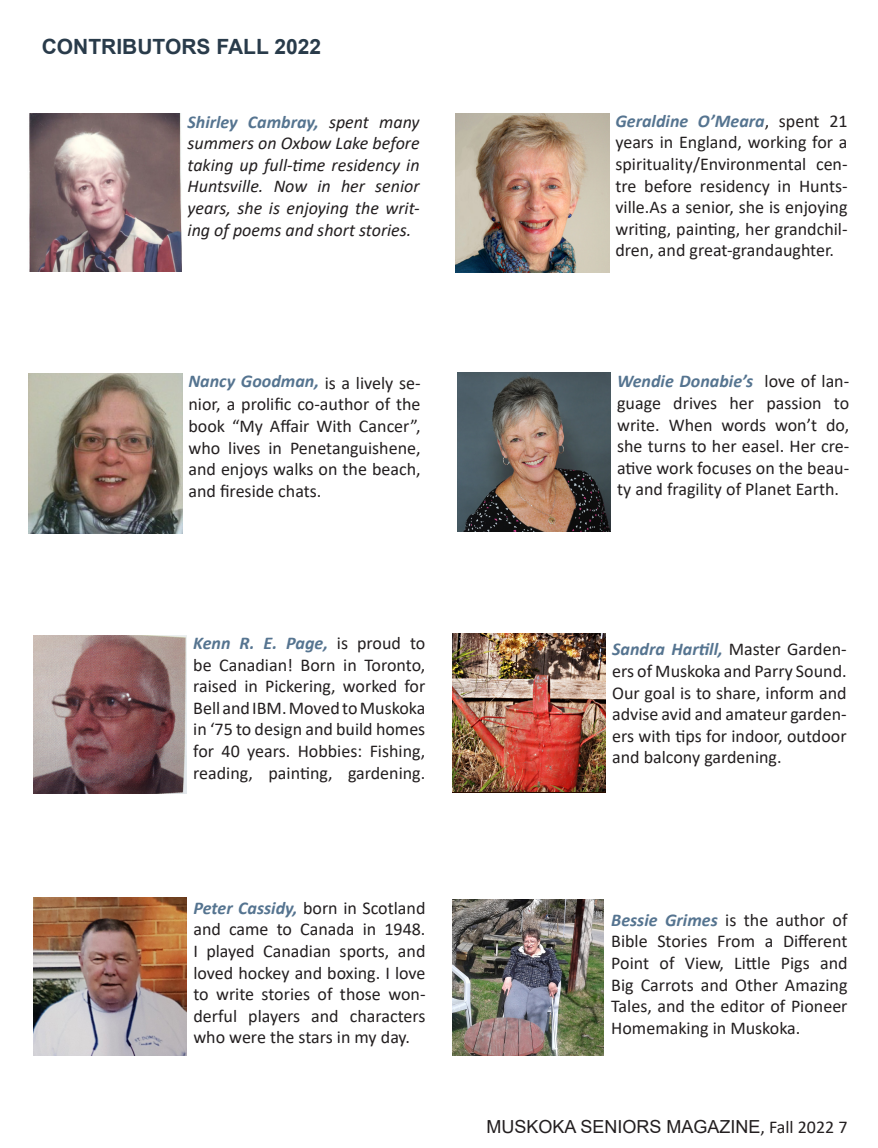
<style>
.page{position:relative;width:878px;height:1148px;background:#fff}
.page>*{position:absolute;margin:0;border:0;box-sizing:border-box;transform-origin:0 0}
.t1{font:700 21px "Arial";color:#293b4a}
.t2{font:18px/21.6px "Calibri";color:#231f20;text-align:justify}
.t3{font:italic 18px/21.6px "Calibri";color:#231f20;text-align:justify}
.t4{font:18px "Arial";color:#231f20}
.s1{font-weight:700;color:#557490}
.s2{font-weight:700;font-style:italic;color:#557490}
.s3{font-family:"Calibri"}
</style>
<div class="page">
<img style="left:452px;top:899px;width:151px;height:156px">
<img style="left:452px;top:633px;width:153px;height:159px">
<img style="left:33px;top:897px;width:154px;height:158px">
<img style="left:33px;top:635px;width:154px;height:158px">
<img style="left:455px;top:113px;width:154px;height:160px">
<img style="left:29px;top:113px;width:152px;height:158px">
<img style="left:29px;top:374px;width:153px;height:159px">
<img style="left:457px;top:372px;width:153px;height:160px">
<p class="t1" style="left:42px;top:31px;width:281px">CONTRIBUTORS FALL 2022</p>
<p class="t3" style="left:187px;top:110px;width:234px"><span class="s1">Shirley Cambray,</span> spent many summers on Oxbow Lake before taking up full-time residency in Huntsville. Now in her senior years, she is enjoying the writ&shy;ing of poems and short stories.</p>
<p class="t2" style="left:615px;top:109px;width:234px"><span class="s2">Geraldine O’Meara</span>, spent 21 years in England, working for a spirituality/Environmental cen&shy;tre before residency in Hunts&shy;ville.As a senior, she is enjoying writing, painting, her grandchil&shy;dren, and great-grandaughter.</p>
<p class="t2" style="left:188px;top:370px;width:234px"><span class="s2">Nancy Goodman,</span> is a lively se&shy;nior, a prolific co-author of the book “My Affair With Cancer”, who lives in Penetanguishene, and enjoys walks on the beach, and fireside chats.</p>
<p class="t2" style="left:617px;top:370px;width:234px"><span class="s2">Wendie Donabie’s</span> love of lan&shy;guage drives her passion to write. When words won’t do, she turns to her easel. Her cre&shy;ative work focuses on the beau&shy;ty and fragility of Planet Earth.</p>
<p class="t2" style="left:193px;top:632px;width:234px"><span class="s2">Kenn R. E. Page,</span> is proud to be Canadian! Born in Toronto, raised in Pickering, worked for Bell and IBM. Moved to Muskoka in ‘75 to design and build homes for 40 years. Hobbies: Fishing, reading, painting, gardening.</p>
<p class="t2" style="left:193px;top:896px;width:234px"><span class="s2">Peter Cassidy,</span> born in Scotland and came to Canada in 1948.<br>I played Canadian sports, and loved hockey and boxing. I love to write stories of those won&shy;derful players and characters who were the stars in my day.</p>
<p class="t2" style="left:612px;top:638px;width:236px"><span class="s2">Sandra Hartill,</span> Master Garden&shy;ers of Muskoka and Parry Sound.<br>Our goal is to share, inform and advise avid and amateur garden&shy;ers with tips for indoor, outdoor and balcony gardening.</p>
<p class="t2" style="left:611px;top:908px;width:238px"><span class="s2">Bessie Grimes</span> is the author of Bible Stories From a Different Point of View, Little Pigs and Big Carrots and Other Amazing Tales, and the editor of Pioneer Homemaking in Muskoka.</p>
<p class="t4" style="left:486px;top:1114px;width:363px">MUSKOKA SENIORS MAGAZINE<span class="s3">, Fall 2022 7</span></p>
</div>
